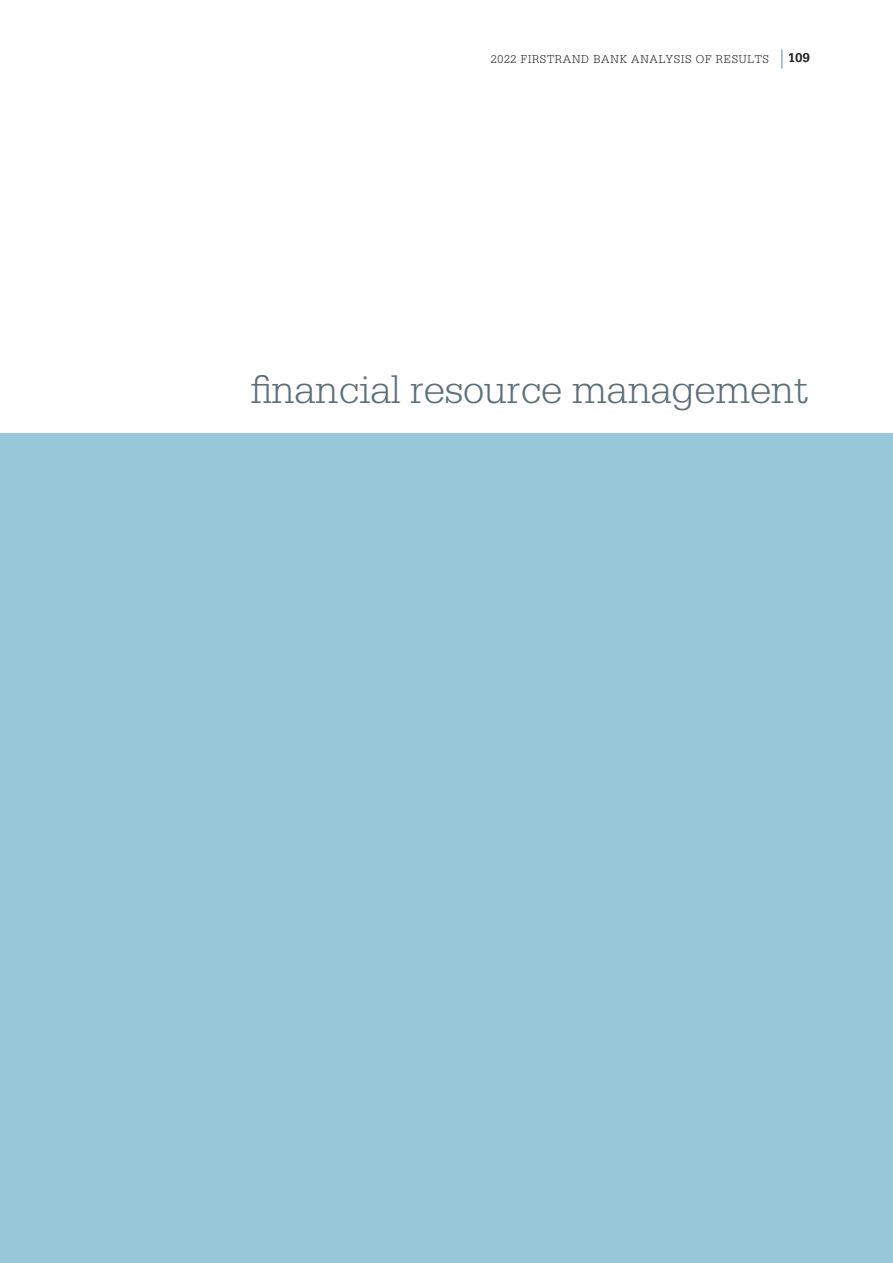
<style>
.page{position:relative;width:893px;height:1263px;background:#fff}
.page>*{position:absolute;margin:0;border:0;box-sizing:border-box;transform-origin:0 0}
.t1{font:300 42.3px "Serifa Std";letter-spacing:-.01em;color:#5d6f78}
.t2{font:700 13.5px "Serifa Std";color:#231f20}
.t3{font:300 12px "Serifa Std";letter-spacing:.06em;color:#231f20}
</style>
<div class="page">
<svg style="left:781px;top:50px;width:2px;height:18px"></svg>
<div style="left:0;top:434px;width:893px;height:829px;background:#98c7d9"></div>
<p class="t3" style="left:491px;top:52px;width:280px">2022 FIRSTRAND BANK ANALYSIS OF RESULTS</p>
<p class="t2" style="left:788px;top:50px;width:24px">109</p>
<h1 class="t1" style="left:251px;top:365px;width:559px">financial resource management</h1>
</div>
